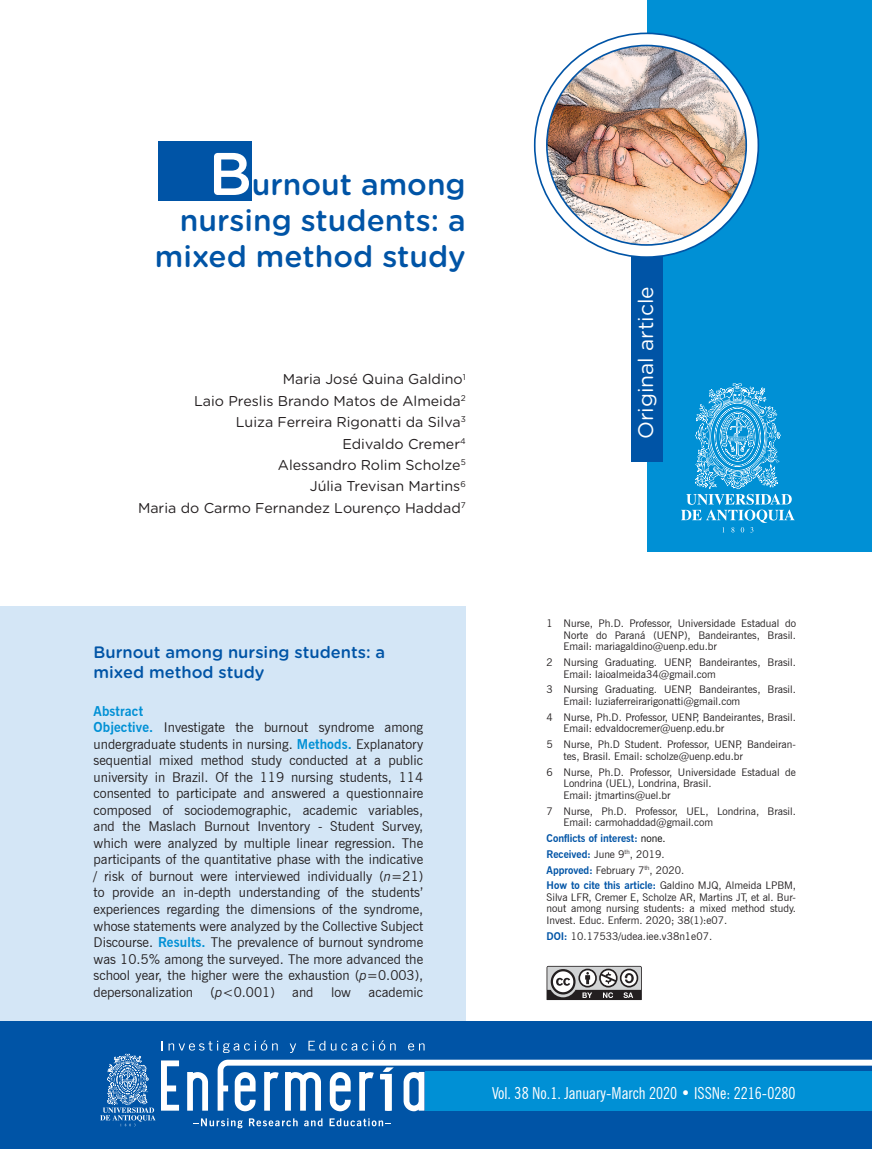
<style>
.page{position:relative;width:872px;height:1149px;background:#fff}
.page>*{position:absolute;margin:0;border:0;box-sizing:border-box;transform-origin:0 0}
.t1{font:500 30px/36px "Gotham Rounded";color:#0054a6;text-align:right}
.t2{font:21px "Gotham Rounded";color:#fff}
.t3{font:500 16.5px/19.8px "Gotham Rounded";color:#0054a6}
.t4{font:condensed 16.5px "News Gothic BT";color:#fff}
.t5{font:14.25px/21.3px "Gotham Rounded";color:#231f20;text-align:right}
.t6{font:13.5px/16.5px "News Gothic BT";color:#231f20}
.t7{font:10.5px/11.6px "News Gothic BT";color:#231f20}
.t8{font:700 10.5px/15.8px "News Gothic BT";color:#0054a6}
.s1{font-size:60px;color:#fff}
.s2{font-weight:700;color:#0090d5}
.s3{font-style:italic}
.s4{font-weight:400;color:#000}
.s5{font-weight:400;color:#231f20}
.s6{font-weight:700;color:#0054a6}
</style>
<div class="page">
<div style="left:646px;top:0;width:226px;height:552px;background:#0090d5"></div>
<div style="left:0;top:606px;width:466px;height:542px;background:#d4e6f6"></div>
<div style="left:0;top:1020px;width:872px;height:128px;background:#0054a6"></div>
<svg style="left:681px;top:383px;width:113px;height:149px"></svg>
<div style="left:630px;top:225px;width:32px;height:236px;background:#0054a6"></div>
<img style="left:534px;top:33px;width:225px;height:225px">
<svg style="left:161px;top:1041px;width:2px;height:9px"></svg>
<svg style="left:169px;top:1040px;width:109px;height:12px"></svg>
<svg style="left:290px;top:1043px;width:6px;height:9px"></svg>
<svg style="left:308px;top:1040px;width:17px;height:10px"></svg>
<svg style="left:331px;top:1040px;width:65px;height:10px"></svg>
<svg style="left:408px;top:1043px;width:16px;height:7px"></svg>
<svg style="left:100px;top:1053px;width:55px;height:72px"></svg>
<svg style="left:194px;top:1118px;width:48px;height:9px"></svg>
<svg style="left:249px;top:1118px;width:49px;height:7px"></svg>
<svg style="left:304px;top:1118px;width:18px;height:7px"></svg>
<svg style="left:329px;top:1118px;width:61px;height:7px"></svg>
<svg style="left:161px;top:1060px;width:18px;height:50px"></svg>
<svg style="left:187px;top:1072px;width:21px;height:38px"></svg>
<svg style="left:218px;top:1059px;width:654px;height:51px"></svg>
<div style="left:424px;top:1071px;width:448px;height:39px;background:#0090d5"></div>
<div style="left:159px;top:141px;width:93px;height:59px;background:#0054a6"></div>
<svg style="left:546px;top:965px;width:96px;height:34px"></svg>
<h1 class="t1" style="left:155px;top:165px;width:312px"><span class="s1">B</span>urnout among nursing students: a mixed method study</h1>
<p class="t5" style="left:138px;top:368px;width:329px">Maria José Quina Galdino<sup>1<br></sup>Laio Preslis Brando Matos de Almeida<sup>2<br></sup>Luiza Ferreira Rigonatti da Silva<sup>3<br></sup>Edivaldo Cremer<sup>4<br></sup>Alessandro Rolim Scholze<sup>5<br></sup>Júlia Trevisan Martins<sup>6<br></sup>Maria do Carmo Fernandez Lourenço Haddad<sup>7</sup></p>
<h2 class="t2" style="left:631px;top:439px;width:154px;rotate:-90deg">Original article</h2>
<p class="t3" style="left:94px;top:641px;width:293px">Burnout among nursing students: a mixed method study</p>
<p class="t6" style="left:94px;top:702px;width:331px"><span class="s2">Abstract<br>Objective.</span> Investigate the burnout syndrome among undergraduate students in nursing. <span class="s2">Methods.</span> Explanatory sequential mixed method study conducted at a public university in Brazil. Of the 119 nursing students, 114 consented to participate and answered a questionnaire composed of sociodemographic, academic variables, and the Maslach Burnout Inventory - Student Survey, which were analyzed by multiple linear regression. The participants of the quantitative phase with the indicative / risk of burnout were interviewed individually (<span class="s3">n</span>=21) to provide an in-depth understanding of the students’ experiences regarding the dimensions of the syndrome, whose statements were analyzed by the Collective Subject Discourse. <span class="s2">Results.</span> The prevalence of burnout syndrome was 10.5% among the surveyed. The more advanced the school year, the higher were the exhaustion (<span class="s3">p</span>=0.003), depersonalization</p>
<p class="t6" style="left:211px;top:983px;width:66px">(<span class="s3">p</span>&lt;0.001)</p>
<p class="t6" style="left:292px;top:983px;width:23px">and</p>
<p class="t6" style="left:331px;top:983px;width:21px">low</p>
<p class="t6" style="left:368px;top:983px;width:56px">academic</p>
<p class="t7" style="left:563px;top:617px;width:234px;text-align:justify;text-indent:-17px">1 Nurse, Ph.D. Professor, Universidade Estadual do Norte do Paraná (UENP), Bandeirantes, Brasil.<br>Email: mariagaldino@uenp.edu.br</p>
<p class="t7" style="left:563px;top:656px;width:234px;text-indent:-17px">2 Nursing Graduating. UENP, Bandeirantes, Brasil.<br>Email: laioalmeida34@gmail.com</p>
<p class="t7" style="left:563px;top:683px;width:234px;text-indent:-17px">3 Nursing Graduating. UENP, Bandeirantes, Brasil.<br>Email: luziaferreirarigonatti@gmail.com</p>
<p class="t7" style="left:563px;top:711px;width:234px;text-indent:-17px">4 Nurse, Ph.D. Professor, UENP, Bandeirantes, Brasil.<br>Email: edvaldocremer@uenp.edu.br</p>
<p class="t7" style="left:563px;top:738px;width:234px;text-indent:-17px">5 Nurse, Ph.D Student. Professor, UENP, Bandeiran&shy;tes, Brasil. Email: scholze@uenp.edu.br</p>
<p class="t7" style="left:563px;top:765px;width:234px;text-indent:-17px">6 Nurse, Ph.D. Professor, Universidade Estadual de<br>Londrina (UEL), Londrina, Brasil.<br>Email: jtmartins@uel.br</p>
<p class="t7" style="left:563px;top:804px;width:234px;text-indent:-17px">7 Nurse, Ph.D. Professor, UEL, Londrina, Brasil.<br>Email: carmohaddad@gmail.com</p>
<p class="t8" style="left:546px;top:830px;width:251px">Conflicts of interest: <span class="s4">none.<br></span>Received: <span class="s5">June 9</span><sup>th</sup><span class="s5">, 2019.<br></span>Approved: <span class="s5">February 7</span><sup>th</sup><span class="s5">, 2020.<br></span>How to cite this article: <span class="s5">Galdino MJQ, Almeida LPBM,</span></p>
<p class="t7" style="left:546px;top:891px;width:251px;text-align:justify">Silva LFR, Cremer E, Scholze AR, Martins JT, et al. Bur&shy;nout among nursing students: a mixed method study.<br>Invest. Educ. Enferm. 2020; 38(1):e07.</p>
<p class="t7" style="left:546px;top:929px;width:167px"><span class="s6">DOI:</span> 10.17533/udea.iee.v38n1e07.</p>
<p class="t4" style="left:492px;top:1083px;width:305px">Vol. 38 No.1. January-March 2020 • ISSNe: 2216-0280</p>
</div>
